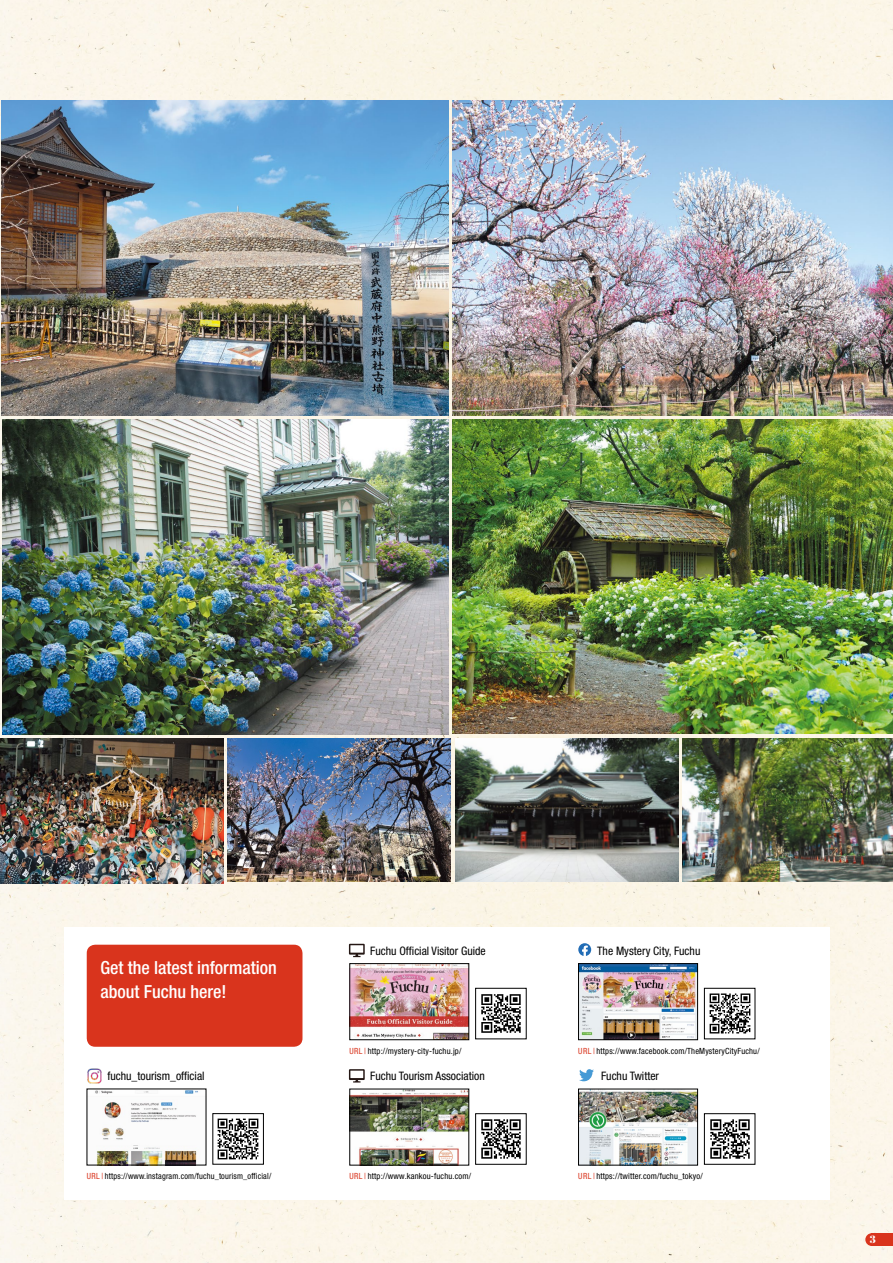
<style>
.page{position:relative;width:893px;height:1263px;background:#fbf5e8}
.page>*{position:absolute;margin:0;border:0;box-sizing:border-box;transform-origin:0 0}
.t1{font:500 condensed 18px/24.5px "Helvetica Neue";color:#fff}
.t2{font:condensed 11.7px "Helvetica Neue";color:#000}
.t3{font:10.5px "Abril Fatface";color:#fff}
.t4{font:condensed 8.55px "Helvetica Neue";letter-spacing:.02em;color:#000}
.s1{color:#d9341d}
</style>
<div class="page">
<div style="left:872px;top:1233px;width:21px;height:13px;background:#d9341d"></div>
<div style="left:865px;top:1233px;width:13px;height:13px;background:#d9341d;border-radius:50%"></div>
<div style="left:64px;top:927px;width:766px;height:272px;background:#fff"></div>
<div style="left:87px;top:945px;width:215px;height:102px;background:#d9341d;border-radius:9px"></div>
<img style="left:453px;top:101px;width:440px;height:314px">
<img style="left:453px;top:420px;width:440px;height:313px">
<img style="left:2px;top:420px;width:446px;height:314px">
<img style="left:227px;top:738px;width:224px;height:144px">
<img style="left:455px;top:738px;width:223px;height:144px">
<img style="left:682px;top:738px;width:211px;height:144px">
<img style="left:0;top:738px;width:223px;height:145px">
<svg style="left:578px;top:943px;width:13px;height:13px"></svg>
<img style="left:87px;top:1068px;width:15px;height:16px">
<img style="left:352px;top:965px;width:115px;height:73px">
<div style="left:350px;top:963px;width:119px;height:77px;border:1px solid #000"></div>
<img style="left:481px;top:994px;width:40px;height:39px">
<div style="left:475px;top:988px;width:51px;height:51px;border:1px solid #000"></div>
<svg style="left:349px;top:944px;width:16px;height:13px"></svg>
<img style="left:95px;top:1091px;width:103px;height:72px">
<img style="left:217px;top:1118px;width:42px;height:42px">
<div style="left:213px;top:1113px;width:51px;height:51px;border:1px solid #000"></div>
<img style="left:352px;top:1091px;width:115px;height:72px">
<div style="left:350px;top:1089px;width:119px;height:76px;border:1px solid #000"></div>
<img style="left:481px;top:1119px;width:40px;height:40px">
<div style="left:475px;top:1113px;width:51px;height:51px;border:1px solid #000"></div>
<svg style="left:349px;top:1069px;width:16px;height:13px"></svg>
<img style="left:580px;top:1091px;width:116px;height:72px">
<div style="left:578px;top:1089px;width:120px;height:76px;border:1px solid #000"></div>
<img style="left:710px;top:1119px;width:40px;height:40px">
<div style="left:704px;top:1113px;width:51px;height:51px;border:1px solid #000"></div>
<img style="left:580px;top:965px;width:116px;height:73px">
<div style="left:578px;top:963px;width:120px;height:77px;border:1px solid #000"></div>
<img style="left:709px;top:993px;width:42px;height:41px">
<div style="left:704px;top:988px;width:51px;height:51px;border:1px solid #000"></div>
<svg style="left:579px;top:1069px;width:15px;height:12px"></svg>
<img style="left:2px;top:101px;width:446px;height:314px">
<h1 class="t1" style="left:100px;top:955px;width:178px">Get the latest information about Fuchu here!</h1>
<h2 class="t2" style="left:107px;top:1069px;width:99px">fuchu_tourism_official</h2>
<p class="t4" style="left:87px;top:1171px;width:186px"><span class="s1">URL |</span> https://www.instagram.com/fuchu_tourism_official/</p>
<h2 class="t2" style="left:370px;top:944px;width:117px">Fuchu Official Visitor Guide</h2>
<p class="t4" style="left:350px;top:1046px;width:113px"><span class="s1">URL |</span> http://mystery-city-fuchu.jp/</p>
<h2 class="t2" style="left:370px;top:1069px;width:116px">Fuchu Tourism Association</h2>
<p class="t4" style="left:350px;top:1171px;width:123px"><span class="s1">URL |</span> http://www.kankou-fuchu.com/</p>
<h2 class="t2" style="left:597px;top:944px;width:105px">The Mystery City, Fuchu</h2>
<p class="t4" style="left:578px;top:1046px;width:183px"><span class="s1">URL |</span> https://www.facebook.com/TheMysteryCityFuchu/</p>
<h2 class="t2" style="left:601px;top:1069px;width:60px">Fuchu Twitter</h2>
<p class="t4" style="left:578px;top:1171px;width:126px"><span class="s1">URL |</span> https://twitter.com/fuchu_tokyo/</p>
<p class="t3" style="left:870px;top:1232px;width:8px">3</p>
</div>
